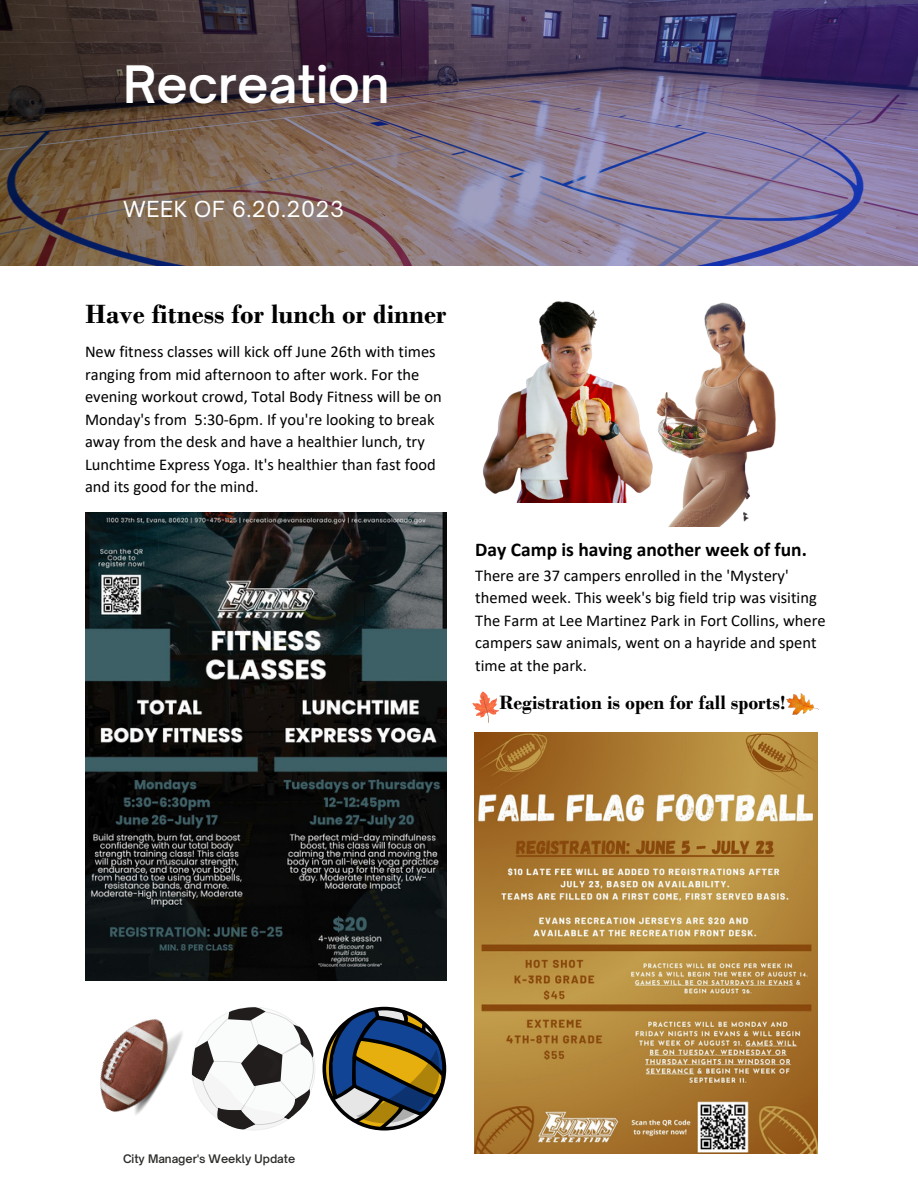
<style>
.page{position:relative;width:918px;height:1188px;background:#fff}
.page>*{position:absolute;margin:0;border:0;box-sizing:border-box;transform-origin:0 0}
.t1{font:600 49.35px "Open Sauce One";color:#fff}
.t2{font:700 27.75px "Bodoni";color:#000}
.t3{font:21.15px "Open Sauce One";letter-spacing:.03em;color:#fff}
.t4{font:700 20.25px "Bodoni";color:#000}
.t5{font:700 19.5px "Calibri";color:#000}
.t6{font:16.5px/22.5px "Calibri";color:#000}
.t7{font:600 11.25px "Open Sauce One";color:#2c2c29}
</style>
<div class="page">
<img style="left:0;top:0;width:918px;height:265px">
<img style="left:85px;top:512px;width:361px;height:468px">
<img style="left:787px;top:693px;width:31px;height:22px">
<svg style="left:472px;top:691px;width:27px;height:32px"></svg>
<img style="left:475px;top:733px;width:343px;height:420px">
<img style="left:100px;top:1019px;width:83px;height:96px">
<svg style="left:191px;top:1007px;width:124px;height:124px"></svg>
<svg style="left:322px;top:1007px;width:124px;height:124px"></svg>
<img style="left:483px;top:379px;width:44px;height:123px">
<img style="left:527px;top:264px;width:391px;height:263px">
<p class="t1" style="left:123px;top:54px;width:268px">Recreation</p>
<p class="t3" style="left:123px;top:196px;width:222px">WEEK OF 6.20.2023</p>
<p class="t2" style="left:85px;top:297px;width:363px">Have fitness for lunch or dinner</p>
<p class="t6" style="left:85px;top:342px;width:358px">New fitness classes will kick off June 26th with times ranging from mid afternoon to after work. For the evening workout crowd, Total Body Fitness will be on Monday's from 5:30-6pm. If you're looking to break away from the desk and have a healthier lunch, try Lunchtime Express Yoga. It's healthier than fast food and its good for the mind.</p>
<p class="t5" style="left:475px;top:542px;width:333px">Day Camp is having another week of fun.</p>
<p class="t6" style="left:475px;top:566px;width:352px">There are 37 campers enrolled in the 'Mystery' themed week. This week's big field trip was visiting The Farm at Lee Martinez Park in Fort Collins, where campers saw animals, went on a hayride and spent time at the park.</p>
<p class="t4" style="left:499px;top:690px;width:288px">Registration is open for fall sports!</p>
<p class="t7" style="left:123px;top:1152px;width:174px">City Manager's Weekly Update</p>
</div>
